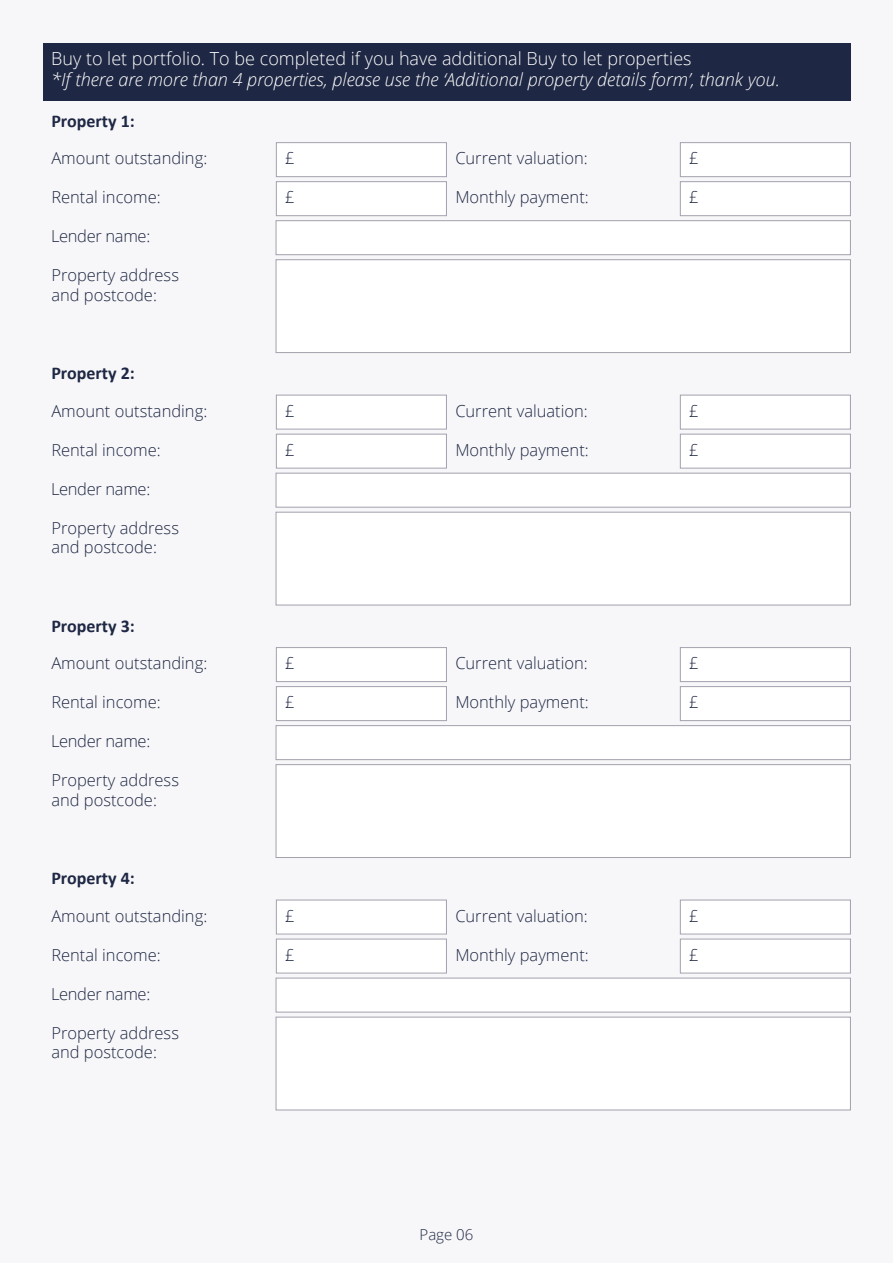
<style>
.page{position:relative;width:893px;height:1263px;background:#f7f7f9}
.page>*{position:absolute;margin:0;border:0;box-sizing:border-box;transform-origin:0 0}
.t1{font:italic 300 18px/21.6px "Open Sans";color:#fff}
.t2{font:700 18px "Calibri";color:#1e2743}
.t3{font:300 16.5px "Open Sans";color:#1e2743}
.t4{font:300 16.5px "Open Sans";letter-spacing:-.02em;color:#1e2743}
.t5{font:300 15px "Open Sans";color:#1e2743}
.s1{font-style:normal}
</style>
<div class="page">
<div style="left:43px;top:43px;width:808px;height:57px;background:#1e2743"></div>
<div style="left:276px;top:143px;width:170px;height:34px;background:#fff"></div>
<div style="left:276px;top:142px;width:171px;height:35px;border:1px solid #a3a1ad"></div>
<div style="left:680px;top:143px;width:170px;height:34px;background:#fff"></div>
<div style="left:680px;top:142px;width:171px;height:35px;border:1px solid #a3a1ad"></div>
<div style="left:276px;top:182px;width:170px;height:34px;background:#fff"></div>
<div style="left:276px;top:181px;width:171px;height:35px;border:1px solid #a3a1ad"></div>
<div style="left:680px;top:182px;width:170px;height:34px;background:#fff"></div>
<div style="left:680px;top:181px;width:171px;height:35px;border:1px solid #a3a1ad"></div>
<div style="left:276px;top:259px;width:575px;height:94px;background:#fff;border:1px solid #a3a1ad"></div>
<div style="left:276px;top:220px;width:575px;height:35px;background:#fff;border:1px solid #a3a1ad"></div>
<div style="left:276px;top:647px;width:170px;height:35px;background:#fff"></div>
<div style="left:276px;top:647px;width:171px;height:35px;border:1px solid #a3a1ad"></div>
<div style="left:680px;top:647px;width:170px;height:35px;background:#fff"></div>
<div style="left:680px;top:647px;width:171px;height:35px;border:1px solid #a3a1ad"></div>
<div style="left:276px;top:687px;width:170px;height:34px;background:#fff"></div>
<div style="left:276px;top:686px;width:171px;height:35px;border:1px solid #a3a1ad"></div>
<div style="left:680px;top:687px;width:170px;height:34px;background:#fff"></div>
<div style="left:680px;top:686px;width:171px;height:35px;border:1px solid #a3a1ad"></div>
<div style="left:276px;top:764px;width:575px;height:94px;background:#fff;border:1px solid #a3a1ad"></div>
<div style="left:276px;top:725px;width:575px;height:35px;background:#fff;border:1px solid #a3a1ad"></div>
<div style="left:276px;top:900px;width:170px;height:34px;background:#fff"></div>
<div style="left:276px;top:900px;width:171px;height:34px;border:1px solid #a3a1ad"></div>
<div style="left:680px;top:900px;width:170px;height:34px;background:#fff"></div>
<div style="left:680px;top:900px;width:171px;height:34px;border:1px solid #a3a1ad"></div>
<div style="left:276px;top:939px;width:170px;height:34px;background:#fff"></div>
<div style="left:276px;top:939px;width:171px;height:34px;border:1px solid #a3a1ad"></div>
<div style="left:680px;top:939px;width:170px;height:34px;background:#fff"></div>
<div style="left:680px;top:939px;width:171px;height:34px;border:1px solid #a3a1ad"></div>
<div style="left:276px;top:1017px;width:575px;height:93px;background:#fff;border:1px solid #a3a1ad"></div>
<div style="left:276px;top:978px;width:575px;height:34px;background:#fff;border:1px solid #a3a1ad"></div>
<div style="left:276px;top:395px;width:170px;height:34px;background:#fff"></div>
<div style="left:276px;top:395px;width:171px;height:34px;border:1px solid #a3a1ad"></div>
<div style="left:680px;top:395px;width:170px;height:34px;background:#fff"></div>
<div style="left:680px;top:395px;width:171px;height:34px;border:1px solid #a3a1ad"></div>
<div style="left:276px;top:434px;width:170px;height:34px;background:#fff"></div>
<div style="left:276px;top:434px;width:171px;height:34px;border:1px solid #a3a1ad"></div>
<div style="left:680px;top:434px;width:170px;height:34px;background:#fff"></div>
<div style="left:680px;top:434px;width:171px;height:34px;border:1px solid #a3a1ad"></div>
<div style="left:276px;top:512px;width:575px;height:93px;background:#fff;border:1px solid #a3a1ad"></div>
<div style="left:276px;top:473px;width:575px;height:34px;background:#fff;border:1px solid #a3a1ad"></div>
<p class="t1" style="left:51px;top:47px;width:730px"><span class="s1">Buy to let portfolio. To be completed if you have additional Buy to let properties<br></span>*If there are more than 4 properties, please use the ‘Additional property details form’, thank you.</p>
<p class="t2" style="left:51px;top:108px;width:85px">Property 1:</p>
<p class="t3" style="left:51px;top:147px;width:157px">Amount outstanding:</p>
<p class="t3" style="left:285px;top:147px;width:11px">£</p>
<p class="t3" style="left:455px;top:147px;width:134px">Current valuation:</p>
<p class="t3" style="left:689px;top:147px;width:11px">£</p>
<p class="t3" style="left:51px;top:186px;width:111px">Rental income:</p>
<p class="t3" style="left:285px;top:186px;width:11px">£</p>
<p class="t3" style="left:455px;top:186px;width:135px">Monthly payment:</p>
<p class="t3" style="left:689px;top:186px;width:11px">£</p>
<p class="t4" style="left:51px;top:225px;width:101px">Lender name:</p>
<p class="t3" style="left:51px;top:264px;width:129px">Property address</p>
<p class="t3" style="left:51px;top:284px;width:107px">and postcode:</p>
<p class="t2" style="left:51px;top:360px;width:85px">Property 2:</p>
<p class="t3" style="left:51px;top:399px;width:157px">Amount outstanding:</p>
<p class="t3" style="left:285px;top:399px;width:11px">£</p>
<p class="t3" style="left:455px;top:399px;width:134px">Current valuation:</p>
<p class="t3" style="left:689px;top:399px;width:11px">£</p>
<p class="t3" style="left:51px;top:438px;width:111px">Rental income:</p>
<p class="t3" style="left:285px;top:438px;width:11px">£</p>
<p class="t3" style="left:455px;top:438px;width:135px">Monthly payment:</p>
<p class="t3" style="left:689px;top:438px;width:11px">£</p>
<p class="t4" style="left:51px;top:477px;width:101px">Lender name:</p>
<p class="t3" style="left:51px;top:516px;width:129px">Property address</p>
<p class="t3" style="left:51px;top:536px;width:107px">and postcode:</p>
<p class="t2" style="left:51px;top:613px;width:85px">Property 3:</p>
<p class="t3" style="left:51px;top:652px;width:157px">Amount outstanding:</p>
<p class="t3" style="left:285px;top:652px;width:11px">£</p>
<p class="t3" style="left:455px;top:652px;width:134px">Current valuation:</p>
<p class="t3" style="left:689px;top:652px;width:11px">£</p>
<p class="t3" style="left:51px;top:691px;width:111px">Rental income:</p>
<p class="t3" style="left:285px;top:691px;width:11px">£</p>
<p class="t3" style="left:455px;top:691px;width:135px">Monthly payment:</p>
<p class="t3" style="left:689px;top:691px;width:11px">£</p>
<p class="t4" style="left:51px;top:730px;width:101px">Lender name:</p>
<p class="t3" style="left:51px;top:769px;width:129px">Property address</p>
<p class="t3" style="left:51px;top:789px;width:107px">and postcode:</p>
<p class="t2" style="left:51px;top:865px;width:85px">Property 4:</p>
<p class="t3" style="left:51px;top:904px;width:157px">Amount outstanding:</p>
<p class="t3" style="left:285px;top:904px;width:11px">£</p>
<p class="t3" style="left:455px;top:904px;width:134px">Current valuation:</p>
<p class="t3" style="left:689px;top:904px;width:11px">£</p>
<p class="t3" style="left:51px;top:943px;width:111px">Rental income:</p>
<p class="t3" style="left:285px;top:943px;width:11px">£</p>
<p class="t3" style="left:455px;top:943px;width:135px">Monthly payment:</p>
<p class="t3" style="left:689px;top:943px;width:11px">£</p>
<p class="t4" style="left:51px;top:982px;width:101px">Lender name:</p>
<p class="t3" style="left:51px;top:1021px;width:129px">Property address</p>
<p class="t3" style="left:51px;top:1041px;width:107px">and postcode:</p>
<p class="t5" style="left:420px;top:1225px;width:55px">Page 06</p>
</div>
